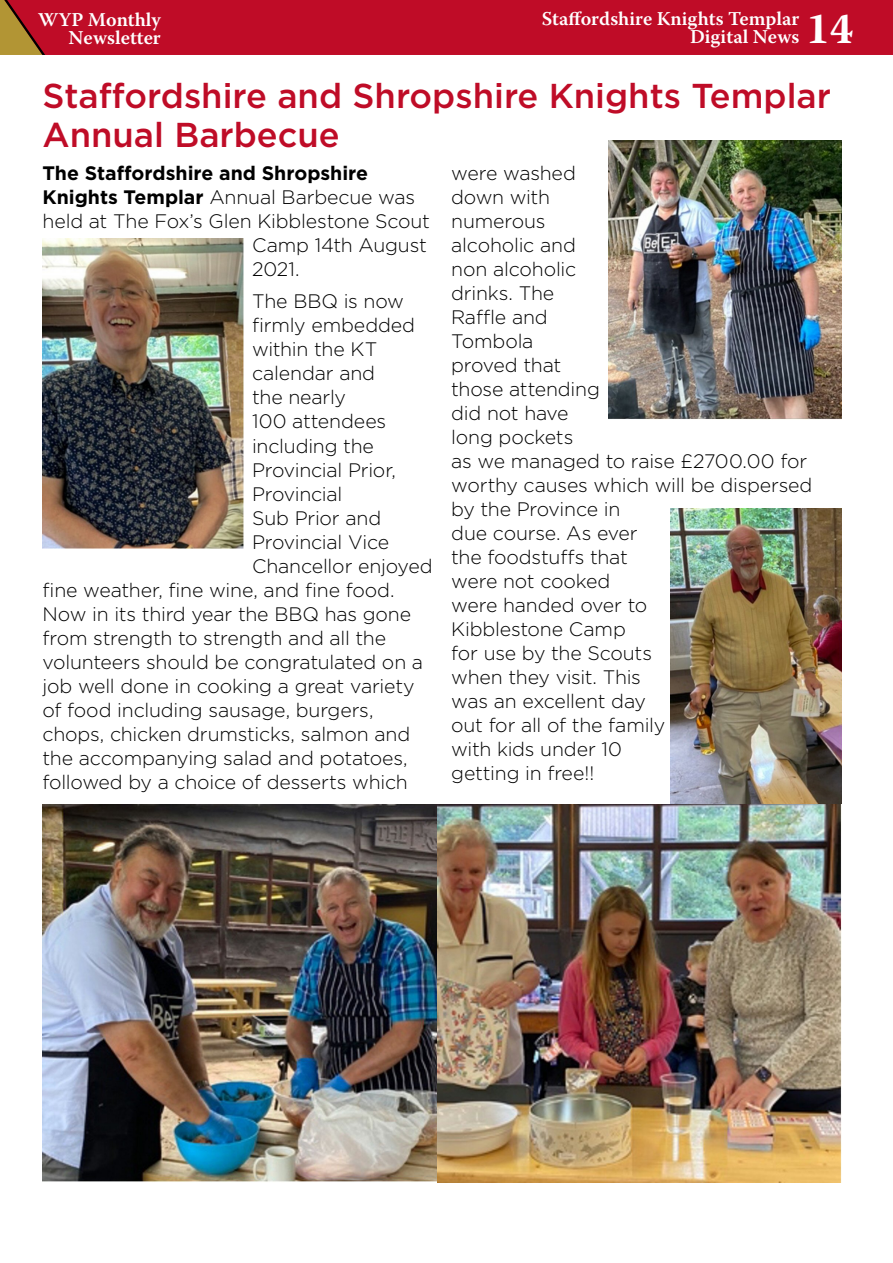
<style>
.page{position:relative;width:893px;height:1263px;background:#fff}
.page>*{position:absolute;margin:0;border:0;box-sizing:border-box;transform-origin:0 0}
.t1{font:700 43.5px "Warnock Pro";color:#fff}
.t2{font:500 34.5px/39px "Gotham";color:#bf0c27}
.t3{font:300 19.5px/24px "Gotham";letter-spacing:-.01em;color:#000}
.t4{font:600 19.5px/18px "Warnock Pro";color:#fff;text-align:right}
.t5{font:700 19.5px "Gotham";color:#000}
.s1{font-weight:700}
</style>
<div class="page">
<div style="left:47px;top:0;width:846px;height:55px;background:#bf0c27"></div>
<svg style="left:0;top:0;width:47px;height:55px;background:#ad4e2b"></svg>
<img style="left:43px;top:239px;width:201px;height:310px">
<img style="left:670px;top:509px;width:172px;height:295px">
<img style="left:609px;top:140px;width:233px;height:280px">
<img style="left:43px;top:804px;width:395px;height:378px">
<img style="left:438px;top:804px;width:404px;height:378px">
<p class="t4" style="left:38px;top:10px;width:124px">WYP Monthly<br>Newsletter</p>
<p class="t4" style="left:542px;top:10px;width:259px">Staffordshire Knights Templar<br>Digital News</p>
<h1 class="t1" style="left:806px;top:3px;width:49px">14</h1>
<h2 class="t2" style="left:43px;top:76px;width:790px">Staffordshire and Shropshire Knights Templar<br>Annual Barbecue</h2>
<p class="t5" style="left:43px;top:160px;width:327px">The Staffordshire and Shropshire</p>
<p class="t3" style="left:43px;top:184px;width:374px"><span class="s1">Knights Templar</span> Annual Barbecue was</p>
<p class="t3" style="left:43px;top:208px;width:389px">held at The Fox’s Glen Kibblestone Scout</p>
<p class="t3" style="left:252px;top:232px;width:176px">Camp 14th August</p>
<p class="t3" style="left:252px;top:256px;width:49px">2021.</p>
<p class="t3" style="left:252px;top:289px;width:153px">The BBQ is now</p>
<p class="t3" style="left:252px;top:313px;width:165px">firmly embedded</p>
<p class="t3" style="left:252px;top:337px;width:127px">within the KT</p>
<p class="t3" style="left:252px;top:361px;width:125px">calendar and</p>
<p class="t3" style="left:252px;top:385px;width:96px">the nearly</p>
<p class="t3" style="left:252px;top:409px;width:136px">100 attendees</p>
<p class="t3" style="left:252px;top:433px;width:123px">including the</p>
<p class="t3" style="left:252px;top:457px;width:145px">Provincial Prior,</p>
<p class="t3" style="left:252px;top:481px;width:92px">Provincial</p>
<p class="t3" style="left:252px;top:505px;width:131px">Sub Prior and</p>
<p class="t3" style="left:252px;top:529px;width:139px">Provincial Vice</p>
<p class="t3" style="left:252px;top:553px;width:182px">Chancellor enjoyed</p>
<p class="t3" style="left:43px;top:577px;width:354px">fine weather, fine wine, and fine food.</p>
<p class="t3" style="left:43px;top:601px;width:370px">Now in its third year the BBQ has gone</p>
<p class="t3" style="left:43px;top:625px;width:345px">from strength to strength and all the</p>
<p class="t3" style="left:43px;top:649px;width:382px">volunteers should be congratulated on a</p>
<p class="t3" style="left:43px;top:673px;width:374px">job well done in cooking a great variety</p>
<p class="t3" style="left:43px;top:697px;width:333px">of food including sausage, burgers,</p>
<p class="t3" style="left:43px;top:721px;width:369px">chops, chicken drumsticks, salmon and</p>
<p class="t3" style="left:43px;top:745px;width:367px">the accompanying salad and potatoes,</p>
<p class="t3" style="left:43px;top:769px;width:367px">followed by a choice of desserts which</p>
<p class="t3" style="left:451px;top:161px;width:363px">were washed<br>down with<br>numerous<br>alcoholic and<br>non alcoholic<br>drinks. The<br>Raffle and<br>Tombola<br>proved that<br>those attending<br>did not have<br>long pockets<br>as we managed to raise £2700.00 for worthy causes which will be dispersed by the Province in<br>due course. As ever<br>the foodstuffs that<br>were not cooked<br>were handed over to<br>Kibblestone Camp<br>for use by the Scouts<br>when they visit. This<br>was an excellent day<br>out for all of the family<br>with kids under 10<br>getting in free!!</p>
</div>
